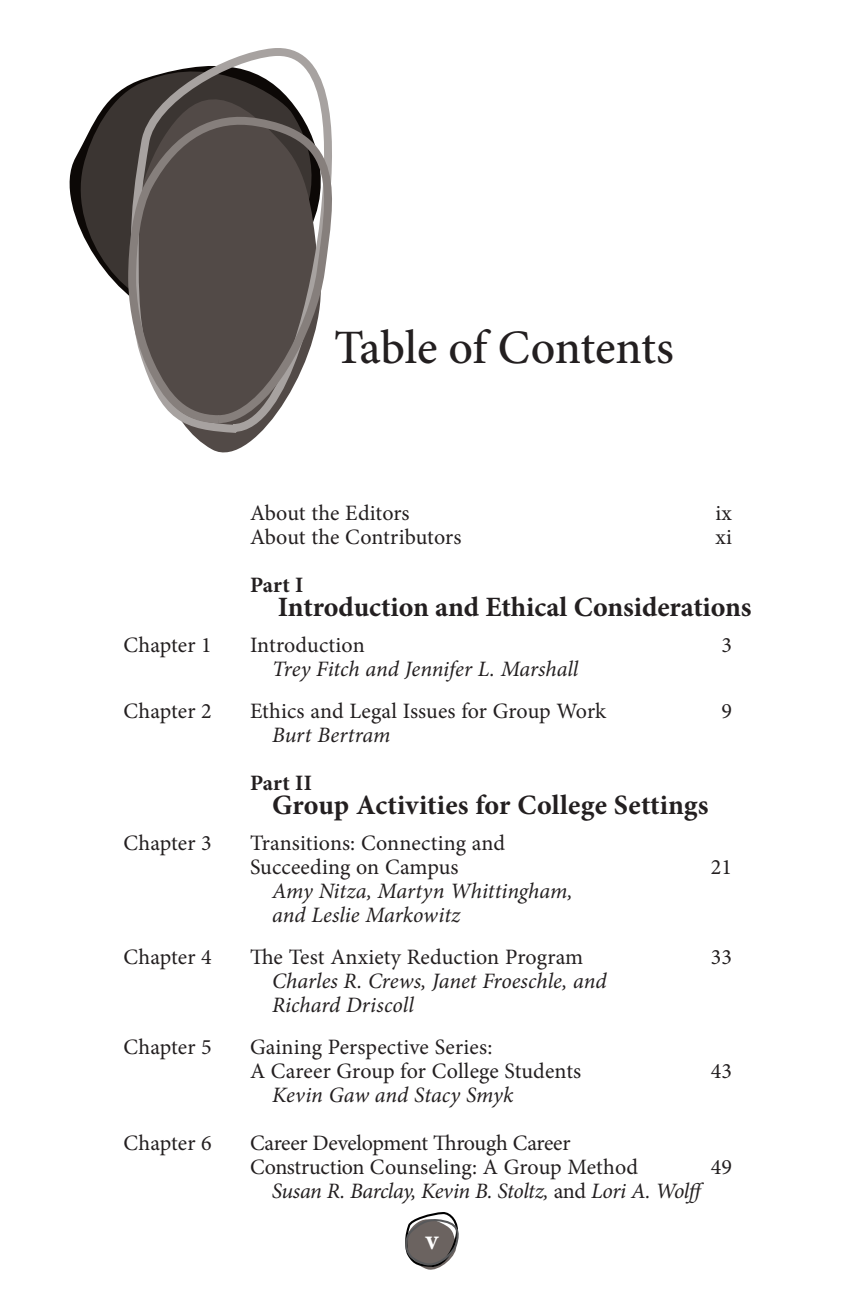
<style>
.page{position:relative;width:864px;height:1296px;background:#fff}
.page>*{position:absolute;margin:0;border:0;box-sizing:border-box;transform-origin:0 0}
.t1{font:500 48px "Minion Pro";letter-spacing:-.005em;color:#231f20}
._05_Body_Text{font:700 28px "Minion Pro";color:#231f20}
.t2{font:700 28px "Minion Pro";color:#fff}
._05_Body_Text-2{font:22px/24px "Minion Pro";color:#231f20}
._05_Body_Text-3{font:italic 22px/24px "Minion Pro";letter-spacing:-.005em;color:#231f20}
._05_Body_Text-4{font:italic 22px "Minion Pro";letter-spacing:-.025em;color:#231f20}
._05_Body_Text-5{font:700 22px "Minion Pro";color:#231f20}
.s1{font-style:normal}
</style>
<div class="page">
<svg style="left:405px;top:1212px;width:54px;height:58px"></svg>
<svg style="left:69px;top:97px;width:44px;height:183px"></svg>
<svg style="left:113px;top:86px;width:143px;height:367px"></svg>
<svg style="left:127px;top:48px;width:202px;height:389px"></svg>
<svg style="left:124px;top:106px;width:208px;height:321px;background:#6c6563"></svg>
<p class="t1" style="left:334px;top:315px;width:341px">Table of Contents</p>
<p class="_05_Body_Text-2" style="left:250px;top:501px;width:161px">About the Editors</p>
<p class="_05_Body_Text-2" style="left:716px;top:501px;width:18px">ix</p>
<p class="_05_Body_Text-2" style="left:250px;top:525px;width:213px">About the Contributors</p>
<p class="_05_Body_Text-2" style="left:716px;top:525px;width:18px">xi</p>
<p class="_05_Body_Text-5" style="left:250px;top:569px;width:55px">Part I</p>
<p class="_05_Body_Text" style="left:278px;top:587px;width:475px">Introduction and Ethical Considerations</p>
<p class="_05_Body_Text-2" style="left:124px;top:633px;width:90px">Chapter 1</p>
<p class="_05_Body_Text-2" style="left:250px;top:633px;width:116px">Introduction</p>
<p class="_05_Body_Text-2" style="left:721px;top:633px;width:12px">3</p>
<p class="_05_Body_Text-3" style="left:272px;top:657px;width:308px">Trey Fitch and Jennifer L. Marshall</p>
<p class="_05_Body_Text-2" style="left:124px;top:699px;width:90px">Chapter 2</p>
<p class="_05_Body_Text-2" style="left:250px;top:699px;width:358px">Ethics and Legal Issues for Group Work</p>
<p class="_05_Body_Text-2" style="left:721px;top:699px;width:12px">9</p>
<p class="_05_Body_Text-3" style="left:272px;top:723px;width:120px">Burt Bertram</p>
<p class="_05_Body_Text-5" style="left:250px;top:767px;width:64px">Part II</p>
<p class="_05_Body_Text" style="left:272px;top:785px;width:438px">Group Activities for College Settings</p>
<p class="_05_Body_Text-2" style="left:124px;top:831px;width:90px">Chapter 3</p>
<p class="_05_Body_Text-2" style="left:250px;top:831px;width:257px">Transitions: Connecting and<br>Succeeding on Campus</p>
<p class="_05_Body_Text-2" style="left:711px;top:855px;width:23px">21</p>
<p class="_05_Body_Text-3" style="left:272px;top:879px;width:302px">Amy Nitza, Martyn Whittingham, and Leslie Markowitz</p>
<p class="_05_Body_Text-2" style="left:124px;top:945px;width:90px">Chapter 4</p>
<p class="_05_Body_Text-2" style="left:250px;top:945px;width:335px">The Test Anxiety Reduction Program</p>
<p class="_05_Body_Text-2" style="left:711px;top:945px;width:23px">33</p>
<p class="_05_Body_Text-3" style="left:272px;top:969px;width:336px">Charles R. Crews, Janet Froeschle, and<br>Richard Driscoll</p>
<p class="_05_Body_Text-2" style="left:124px;top:1035px;width:90px">Chapter 5</p>
<p class="_05_Body_Text-2" style="left:250px;top:1035px;width:333px">Gaining Perspective Series:<br>A Career Group for College Students</p>
<p class="_05_Body_Text-2" style="left:711px;top:1059px;width:23px">43</p>
<p class="_05_Body_Text-3" style="left:272px;top:1083px;width:243px">Kevin Gaw and Stacy Smyk</p>
<p class="_05_Body_Text-2" style="left:124px;top:1131px;width:90px">Chapter 6</p>
<p class="_05_Body_Text-2" style="left:250px;top:1131px;width:390px">Career Development Through Career<br>Construction Counseling: A Group Method</p>
<p class="_05_Body_Text-2" style="left:711px;top:1155px;width:23px">49</p>
<p class="_05_Body_Text-4" style="left:272px;top:1176px;width:437px">Susan R. Barclay, Kevin B. Stoltz, <span class="s1">and</span> Lori A. Wolff</p>
<p class="t2" style="left:425px;top:1221px;width:15px">v</p>
</div>
